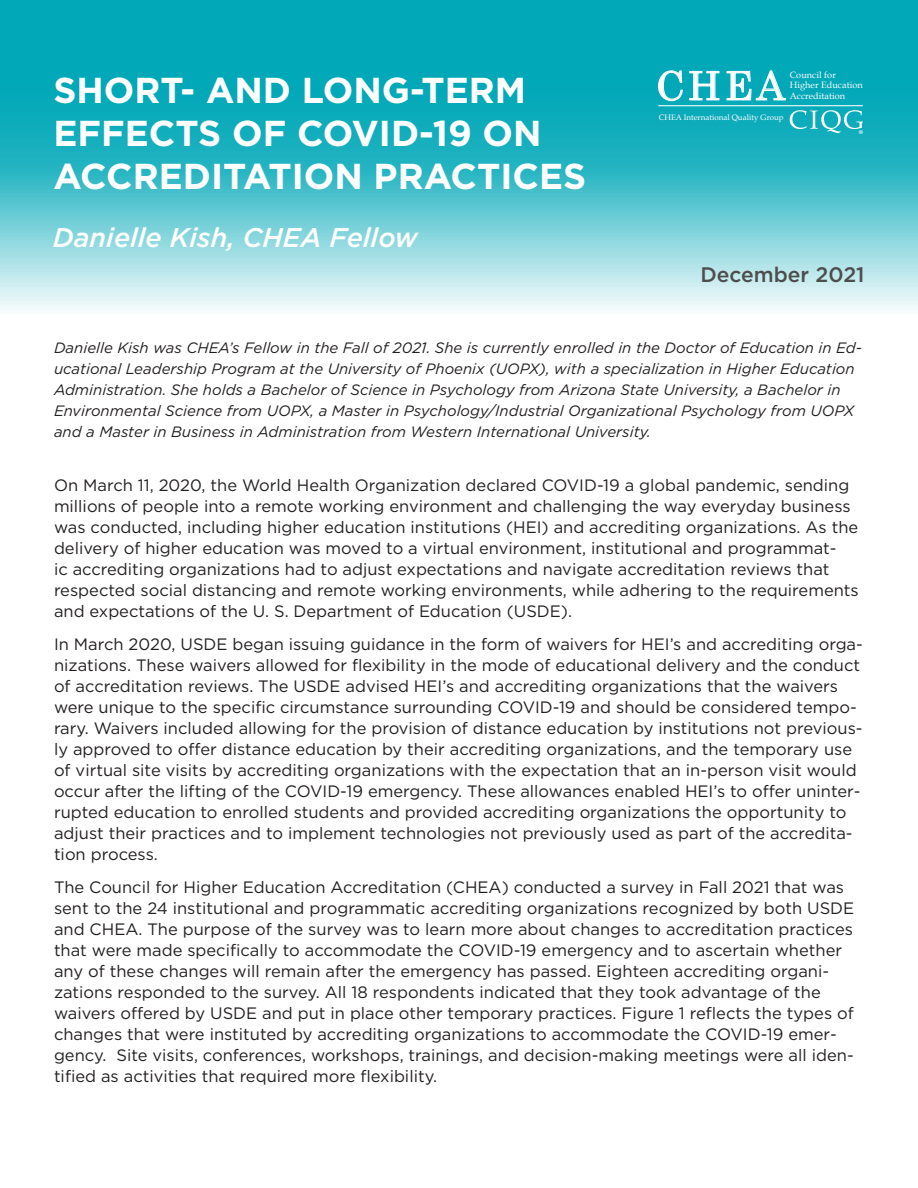
<style>
.page{position:relative;width:918px;height:1188px;background:#fff}
.page>*{position:absolute;margin:0;border:0;box-sizing:border-box;transform-origin:0 0}
.t1{font:39.45px "Century Schoolbook";color:#fff}
.t2{font:700 36px/43.2px "Gotham";color:#fff}
.t3{font:italic 500 27px "Gotham";color:#fff}
.t4{font:500 21px "Gotham";color:#4d4d4d}
.t5{font:16.5px/21px "Gotham";color:#231f20}
.t6{font:italic 15px/21px "Gotham";color:#231f20}
.t7{font:11.4px "Myriad Pro";color:#fff;scale:1.04 1}
.t8{font:9.15px/10.9px "Book Antiqua";letter-spacing:.005em;color:#fff}
.t9{font:7.95px "Book Antiqua";letter-spacing:.005em;color:#fff}
</style>
<div class="page">
<svg style="left:0;top:0;width:918px;height:309px;background:#44bfca"></svg>
<svg style="left:658px;top:71px;width:25px;height:30px"></svg>
<svg style="left:690px;top:71px;width:29px;height:29px"></svg>
<svg style="left:727px;top:71px;width:59px;height:29px;background:#34b9c6"></svg>
<hr style="left:658px;top:105px;width:205px;height:1px;background:#fff">
<svg style="left:790px;top:110px;width:73px;height:23px;background:#3ebdc9"></svg>
<p class="t2" style="left:53px;top:68px;width:490px">SHORT- AND LONG-TERM<br>EFFECTS OF COVID-19 ON</p>
<p class="t2" style="left:53px;top:155px;width:534px">ACCREDITATION PRACTICES</p>
<p class="t3" style="left:53px;top:220px;width:367px">Danielle Kish, CHEA Fellow</p>
<p class="t1" style="left:656px;top:53px;width:131px">CHEA</p>
<p class="t8" style="left:790px;top:69px;width:75px">Council for<br>Higher Education<br>Accreditation</p>
<p class="t9" style="left:659px;top:112px;width:126px">CHEA International Quality Group</p>
<p class="t7" style="left:859px;top:127px;width:6px">®</p>
<p class="t4" style="left:700px;top:261px;width:166px">December 2021</p>
<p class="t6" style="left:54px;top:337px;width:809px">Danielle Kish was CHEA’s Fellow in the Fall of 2021. She is currently enrolled in the Doctor of Education in Ed&shy;ucational Leadership Program at the University of Phoenix (UOPX), with a specialization in Higher Education Administration. She holds a Bachelor of Science in Psychology from Arizona State University, a Bachelor in Environmental Science from UOPX, a Master in Psychology/Industrial Organizational Psychology from UOPX and a Master in Business in Administration from Western International University.</p>
<p class="t5" style="left:54px;top:475px;width:806px">On March 11, 2020, the World Health Organization declared COVID-19 a global pandemic, sending millions of people into a remote working environment and challenging the way everyday business was conducted, including higher education institutions (HEI) and accrediting organizations. As the delivery of higher education was moved to a virtual environment, institutional and programmat-<br>ic accrediting organizations had to adjust expectations and navigate accreditation reviews that respected social distancing and remote working environments, while adhering to the requirements and expectations of the U. S. Department of Education (USDE).</p>
<p class="t5" style="left:54px;top:634px;width:810px">In March 2020, USDE began issuing guidance in the form of waivers for HEI’s and accrediting orga&shy;nizations. These waivers allowed for flexibility in the mode of educational delivery and the conduct of accreditation reviews. The USDE advised HEI’s and accrediting organizations that the waivers were unique to the specific circumstance surrounding COVID-19 and should be considered tempo&shy;rary. Waivers included allowing for the provision of distance education by institutions not previous&shy;ly approved to offer distance education by their accrediting organizations, and the temporary use of virtual site visits by accrediting organizations with the expectation that an in-person visit would occur after the lifting of the COVID-19 emergency. These allowances enabled HEI’s to offer uninter&shy;rupted education to enrolled students and provided accrediting organizations the opportunity to adjust their practices and to implement technologies not previously used as part of the accredita&shy;tion process.</p>
<p class="t5" style="left:54px;top:877px;width:802px">The Council for Higher Education Accreditation (CHEA) conducted a survey in Fall 2021 that was sent to the 24 institutional and programmatic accrediting organizations recognized by both USDE and CHEA. The purpose of the survey was to learn more about changes to accreditation practices that were made specifically to accommodate the COVID-19 emergency and to ascertain whether any of these changes will remain after the emergency has passed. Eighteen accrediting organi&shy;zations responded to the survey. All 18 respondents indicated that they took advantage of the waivers offered by USDE and put in place other temporary practices. Figure 1 reflects the types of changes that were instituted by accrediting organizations to accommodate the COVID-19 emer&shy;gency. Site visits, conferences, workshops, trainings, and decision-making meetings were all iden&shy;tified as activities that required more flexibility.</p>
</div>
